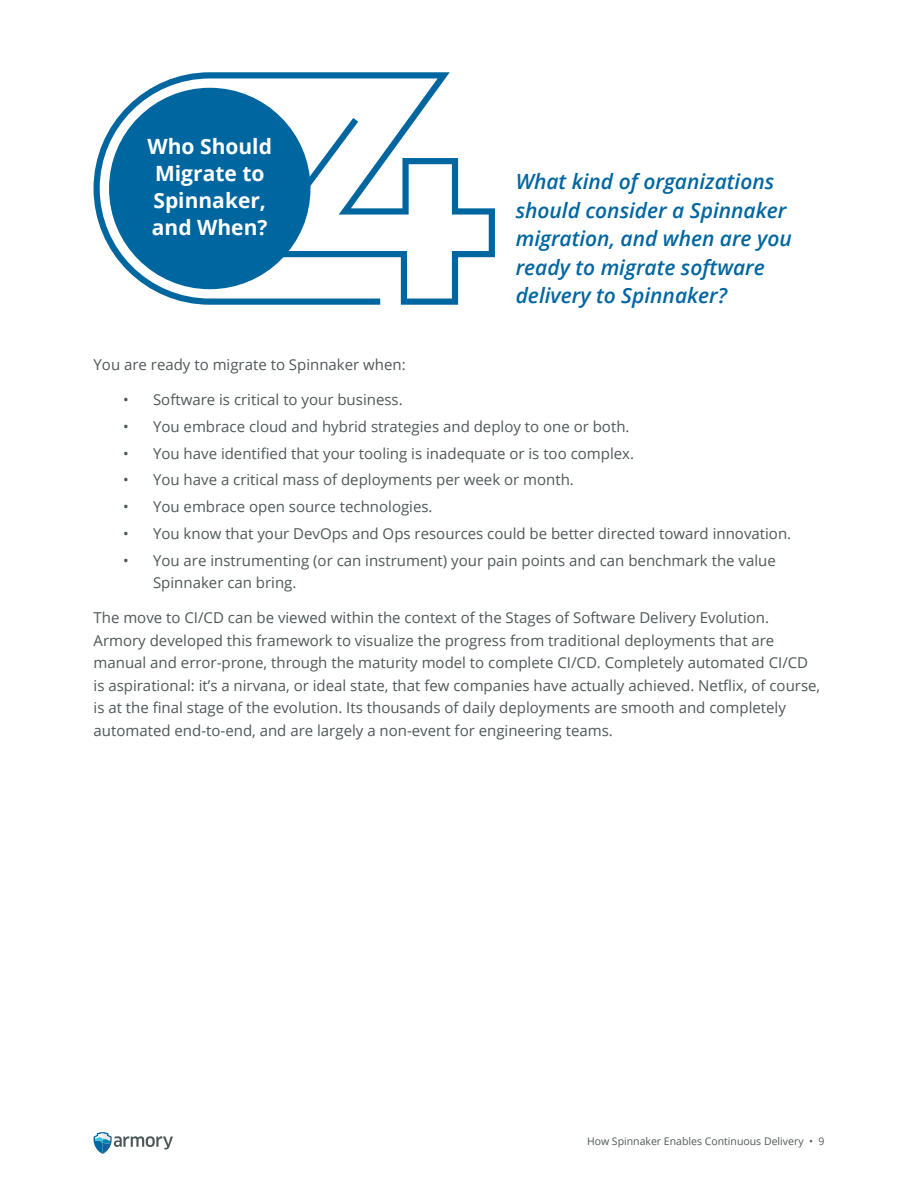
<style>
.page{position:relative;width:918px;height:1188px;background:#fff}
.page>*{position:absolute;margin:0;border:0;box-sizing:border-box;transform-origin:0 0}
.t1{font:italic 600 21px/28.5px "Open Sans";color:#0066a0}
.t2{font:700 21px/27px "Open Sans";color:#fff}
.text{font:15px/22.5px "Open Sans";color:#4e5758}
.Bullet{font:15px/22.5px "Open Sans";color:#4e5758}
.t3{font:10.5px "Open Sans";color:#4e5758}
</style>
<div class="page">
<svg style="left:94px;top:1132px;width:79px;height:22px"></svg>
<svg style="left:94px;top:72px;width:401px;height:233px"></svg>
<div style="left:109px;top:88px;width:201px;height:201px;background:#0066a0;border-radius:50%"></div>
<p class="t2" style="left:148px;top:132px;width:126px">Who Should</p>
<p class="t2" style="left:153px;top:159px;width:114px">Migrate to<br>Spinnaker,</p>
<p class="t2" style="left:152px;top:213px;width:117px">and When?</p>
<p class="t1" style="left:516px;top:167px;width:278px">What kind of organizations should consider a Spinnaker migration, and when are you ready to migrate software delivery to Spinnaker?</p>
<p class="text" style="left:94px;top:353px;width:314px">You are ready to migrate to Spinnaker when:</p>
<p class="Bullet" style="left:123px;top:388px;width:281px">• Software is critical to your business.</p>
<p class="Bullet" style="left:123px;top:415px;width:508px">• You embrace cloud and hybrid strategies and deploy to one or both.</p>
<p class="Bullet" style="left:123px;top:442px;width:512px">• You have identified that your tooling is inadequate or is too complex.</p>
<p class="Bullet" style="left:123px;top:468px;width:452px">• You have a critical mass of deployments per week or month.</p>
<p class="Bullet" style="left:123px;top:495px;width:311px">• You embrace open source technologies.</p>
<p class="Bullet" style="left:123px;top:522px;width:669px">• You know that your DevOps and Ops resources could be better directed toward innovation.</p>
<p class="Bullet" style="left:153px;top:549px;width:624px;text-indent:-30px">• You are instrumenting (or can instrument) your pain points and can benchmark the value<br>Spinnaker can bring.</p>
<p class="text" style="left:94px;top:606px;width:728px">The move to CI/CD can be viewed within the context of the Stages of Software Delivery Evolution.<br>Armory developed this framework to visualize the progress from traditional deployments that are manual and error-prone, through the maturity model to complete CI/CD. Completely automated CI/CD is aspirational: it’s a nirvana, or ideal state, that few companies have actually achieved. Netflix, of course, is at the final stage of the evolution. Its thousands of daily deployments are smooth and completely automated end-to-end, and are largely a non-event for engineering teams.</p>
<p class="t3" style="left:587px;top:1134px;width:239px">How Spinnaker Enables Continuous Delivery • 9</p>
</div>
